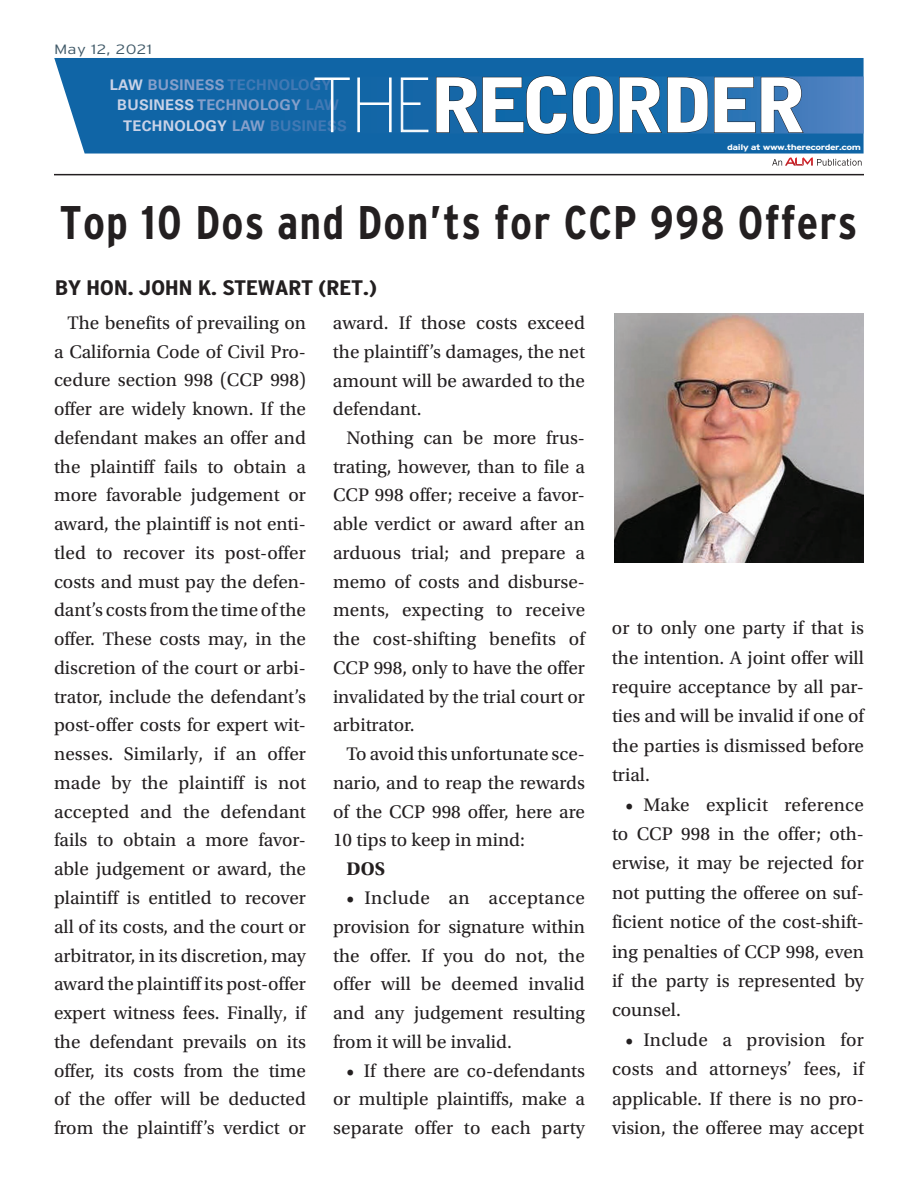
<style>
.page{position:relative;width:918px;height:1188px;background:#fff}
.page>*{position:absolute;margin:0;border:0;box-sizing:border-box;transform-origin:0 0}
.t1{font:900 74.85px "Bell Gothic Std";letter-spacing:-.08em;color:#fff;scale:1.05 1}
.t2{font:700 condensed 47.1px "Interstate";letter-spacing:.025em;color:#231f20}
.t3{font:700 condensed 21px "Interstate";letter-spacing:-.02em;color:#231f20;scale:1.25 1}
.t4{font:19.2px/28.8px "Utopia Std";color:#231f20;text-align:justify}
.t5{font:700 19.2px "Utopia Std";color:#231f20}
.t6{font:700 14.7px "Univers LT Std";letter-spacing:.02em;color:#4279b4}
.t7{font:700 14.7px "Univers LT Std";letter-spacing:.02em;color:#869fca}
.t8{font:700 14.7px "Univers LT Std";letter-spacing:.02em;color:#c9d2e7}
.t9{font:300 13.5px "Interstate";letter-spacing:.02em;color:#405968;scale:1.25 1}
.t10{font:700 8.1px "Interstate";letter-spacing:-.05em;color:#fff;scale:1.29 1}
.s1{color:#c9d2e7}
.s2{color:#869fca}
.s3{color:#4279b4}
</style>
<div class="page">
<hr style="left:54px;top:174px;width:810px;height:1px;background:#231f20">
<div style="left:54px;top:58px;width:810px;height:96px;background:#1065a6"></div>
<svg style="left:772px;top:157px;width:90px;height:9px"></svg>
<svg style="left:107px;top:76px;width:757px;height:58px;background:#1d6bab"></svg>
<svg style="left:436px;top:75px;width:272px;height:60px;background:#16629b"></svg>
<svg style="left:714px;top:77px;width:90px;height:56px;background:#306ca6"></svg>
<svg style="left:314px;top:77px;width:115px;height:55px;background:#327ab2"></svg>
<img style="left:614px;top:313px;width:250px;height:249px">
<p class="t9" style="left:54px;top:42px;width:80px">May 12, 2021</p>
<p class="t6" style="left:110px;top:76px;width:223px"><span class="s1">LAW</span> <span class="s2">BUSINESS</span> TECHNOLOGY</p>
<p class="t7" style="left:117px;top:97px;width:223px"><span class="s1">BUSINESS</span> TECHNOLOGY <span class="s3">LAW</span></p>
<p class="t8" style="left:123px;top:117px;width:225px">TECHNOLOGY <span class="s2">LAW</span> <span class="s3">BUSINESS</span></p>
<h1 class="t1" style="left:430px;top:62px;width:361px">RECORDER</h1>
<p class="t10" style="left:727px;top:143px;width:105px">daily at www.therecorder.com</p>
<h2 class="t2" style="left:60px;top:196px;width:799px">Top 10 Dos and Don’ts for CCP 998 Offers</h2>
<p class="t3" style="left:55px;top:276px;width:260px">BY HON. JOHN K. STEWART (RET.)</p>
<p class="t4" style="left:54px;top:309px;width:254px;text-indent:14px">The benefits of prevailing on a California Code of Civil Pro&shy;cedure section 998 (CCP 998) offer are widely known. If the defendant makes an offer and the plaintiff fails to obtain a more favorable judgement or award, the plaintiff is not enti&shy;tled to recover its post-offer costs and must pay the defen&shy;dant’s costs from the time of the offer. These costs may, in the discretion of the court or arbi&shy;trator, include the defendant’s post-offer costs for expert wit&shy;nesses. Similarly, if an offer made by the plaintiff is not accepted and the defendant fails to obtain a more favor&shy;able judgement or award, the plaintiff is entitled to recover all of its costs, and the court or arbitrator, in its discretion, may award the plaintiff its post-offer expert witness fees. Finally, if the defendant prevails on its offer, its costs from the time of the offer will be deducted from the plaintiff’s verdict or</p>
<p class="t4" style="left:333px;top:309px;width:254px">award. If those costs exceed the plaintiff’s damages, the net amount will be awarded to the defendant.</p>
<p class="t4" style="left:333px;top:424px;width:254px;text-indent:13px">Nothing can be more frus&shy;trating, however, than to file a CCP 998 offer; receive a favor&shy;able verdict or award after an arduous trial; and prepare a memo of costs and disburse&shy;ments, expecting to receive the cost-shifting benefits of CCP 998, only to have the offer invalidated by the trial court or arbitrator.</p>
<p class="t4" style="left:333px;top:740px;width:254px;text-indent:13px">To avoid this unfortunate sce&shy;nario, and to reap the rewards of the CCP 998 offer, here are 10 tips to keep in mind:</p>
<p class="t5" style="left:346px;top:858px;width:40px">DOS</p>
<p class="t4" style="left:333px;top:884px;width:254px;text-indent:13px">• Include an acceptance provision for signature within the offer. If you do not, the offer will be deemed invalid and any judgement resulting from it will be invalid.</p>
<p class="t4" style="left:333px;top:1056px;width:254px;text-indent:13px">• If there are co-defendants or multiple plaintiffs, make a separate offer to each party</p>
<p class="t4" style="left:612px;top:614px;width:254px;line-height:29.4px">or to only one party if that is the intention. A joint offer will require acceptance by all par&shy;ties and will be invalid if one of the parties is dismissed before trial.</p>
<p class="t4" style="left:612px;top:790px;width:254px;line-height:29.4px;text-indent:13px">• Make explicit reference to CCP 998 in the offer; oth&shy;erwise, it may be rejected for not putting the offeree on suf&shy;ficient notice of the cost-shift&shy;ing penalties of CCP 998, even if the party is represented by counsel.</p>
<p class="t4" style="left:612px;top:1025px;width:254px;line-height:29.4px;text-indent:13px">• Include a provision for costs and attorneys’ fees, if applicable. If there is no pro&shy;vision, the offeree may accept</p>
</div>
